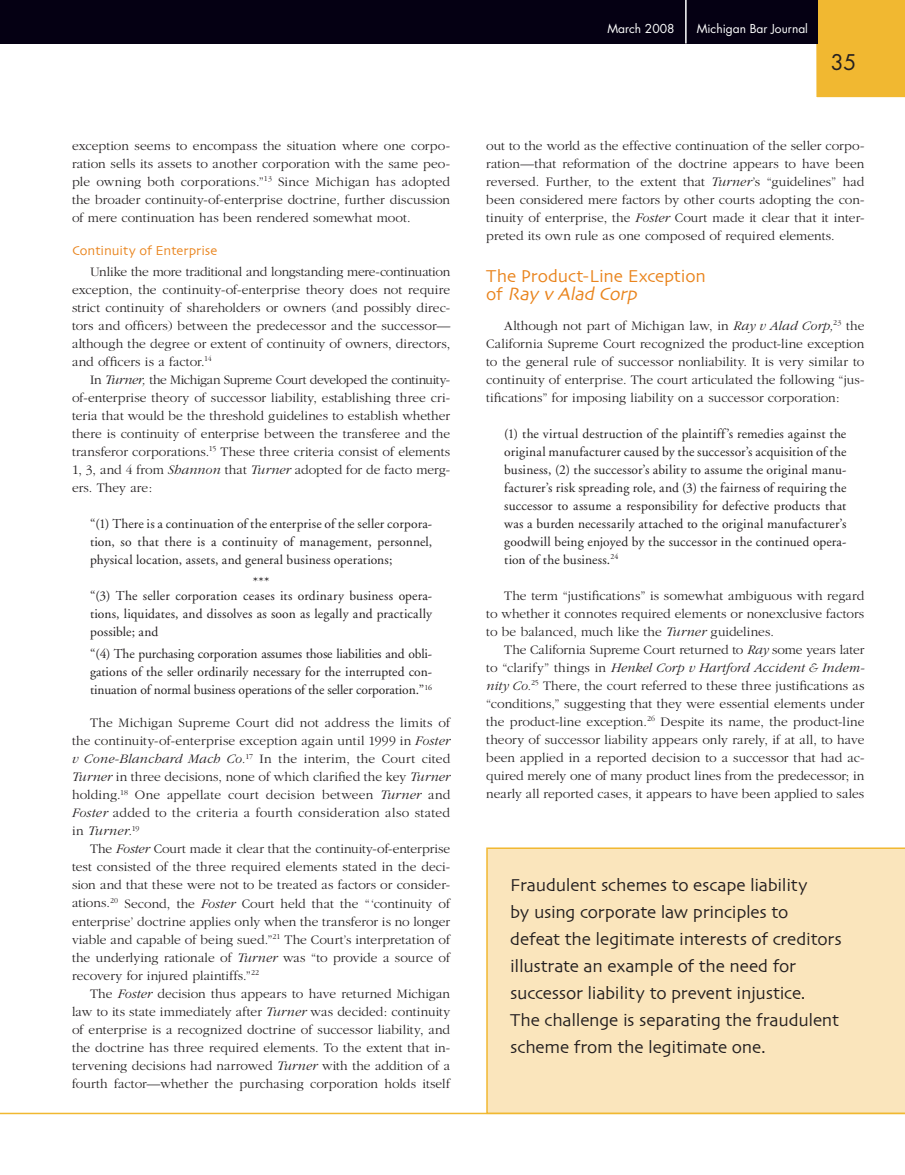
<style>
.page{position:relative;width:905px;height:1175px;background:#fff}
.page>*{position:absolute;margin:0;border:0;box-sizing:border-box;transform-origin:0 0}
.t1{font:21px "Futura";color:#231f20}
.t2{font:italic 18.75px "Skia";color:#e9841d}
.t3{font:18px/27px "Skia";letter-spacing:-.015em;color:#231f20}
.t4{font:18px "Skia";letter-spacing:-.005em;color:#e9841d}
.t5{font:300 13.5px/18px "Garamond";letter-spacing:.005em;color:#231f20;text-align:justify}
.t6{font:13.5px/18px "Adobe Garamond";letter-spacing:.005em;color:#231f20;text-align:justify}
.t7{font:13.5px "Skia";color:#e9841d}
.t8{font:12px "Futura";color:#fff}
.s1{font-style:italic}
.s2{font-style:normal;font-size:18px}
</style>
<div class="page">
<div style="left:816px;top:0;width:88px;height:98px;background:#f1b831"></div>
<div style="left:0;top:0;width:817px;height:44px;background:#050013"></div>
<hr style="left:685px;top:0;width:1px;height:44px;background:#fff">
<div style="left:486px;top:847px;width:418px;height:267px;background:#fae5bc"></div>
<p class="t5" style="left:72px;top:137px;width:380px">exception seems to encompass the situation where one corpo&shy;ration sells its assets to another corporation with the same peo&shy;ple owning both corporations.”<sup>13</sup> Since Michigan has adopted the broader continuity-of-enterprise doctrine, further discussion of mere continuation has been rendered somewhat moot.</p>
<p class="t7" style="left:72px;top:242px;width:147px">Continuity of Enterprise</p>
<p class="t5" style="left:72px;top:263px;width:380px;text-indent:18px">Unlike the more traditional and longstanding mere-continuation exception, the continuity-of-enterprise theory does not require strict continuity of shareholders or owners (and possibly direc&shy;tors and officers) between the predecessor and the successor— although the degree or extent of continuity of owners, directors, and officers is a factor.<sup>14</sup></p>
<p class="t5" style="left:72px;top:371px;width:380px;text-indent:18px">In <span class="s1">Turner,</span> the Michigan Supreme Court developed the continuity&shy;of-enterprise theory of successor liability, establishing three cri&shy;teria that would be the threshold guidelines to establish whether there is continuity of enterprise between the transferee and the transferor corporations.<sup>15</sup> These three criteria consist of elements 1, 3, and 4 from <span class="s1">Shannon</span> that <span class="s1">Turner</span> adopted for de facto merg&shy;ers. They are:</p>
<p class="t6" style="left:90px;top:515px;width:344px">“(1) There is a continuation of the enterprise of the seller corpora&shy;tion, so that there is a continuity of management, personnel, physical location, assets, and general business operations;</p>
<p class="t6" style="left:90px;top:575px;width:343px;line-height:13.5px;text-align:center">***<br>“(3) The seller corporation ceases its ordinary business opera-</p>
<p class="t6" style="left:90px;top:605px;width:343px">tions, liquidates, and dissolves as soon as legally and practically possible; and</p>
<p class="t6" style="left:90px;top:645px;width:344px">“(4) The purchasing corporation assumes those liabilities and obli&shy;gations of the seller ordinarily necessary for the interrupted con&shy;tinuation of normal business operations of the seller corporation.”<sup>16</sup></p>
<p class="t5" style="left:72px;top:714px;width:380px;text-indent:18px">The Michigan Supreme Court did not address the limits of the continuity-of-enterprise exception again until 1999 in <span class="s1">Foster v Cone-Blanchard Mach Co.</span><sup>17</sup> In the interim, the Court cited <span class="s1">Turner</span> in three decisions, none of which clarified the key <span class="s1">Turner </span>holding.<sup>18</sup> One appellate court decision between <span class="s1">Turner</span> and <span class="s1">Foster</span> added to the criteria a fourth consideration also stated in <span class="s1">Turner.</span><sup>19</sup></p>
<p class="t5" style="left:72px;top:840px;width:380px;text-indent:18px">The <span class="s1">Foster</span> Court made it clear that the continuity-of-enterprise test consisted of the three required elements stated in the deci&shy;sion and that these were not to be treated as factors or consider&shy;ations.<sup>20</sup> Second, the <span class="s1">Foster</span> Court held that the “‘continuity of enterprise’ doctrine applies only when the transferor is no longer viable and capable of being sued.”<sup>21</sup> The Court’s interpretation of the underlying rationale of <span class="s1">Turner</span> was “to provide a source of recovery for injured plaintiffs.”<sup>22</sup></p>
<p class="t5" style="left:72px;top:984px;width:380px;text-indent:18px">The <span class="s1">Foster</span> decision thus appears to have returned Michigan law to its state immediately after <span class="s1">Turner</span> was decided: continuity of enterprise is a recognized doctrine of successor liability, and the doctrine has three required elements. To the extent that in&shy;tervening decisions had narrowed <span class="s1">Turner</span> with the addition of a fourth factor—whether the purchasing corporation holds itself</p>
<p class="t8" style="left:586px;top:21px;width:57px">September</p>
<p class="t8" style="left:667px;top:21px;width:9px">7</p>
<p class="t8" style="left:607px;top:21px;width:69px">March 2008</p>
<p class="t8" style="left:696px;top:21px;width:113px">Michigan Bar Journal</p>
<h1 class="t1" style="left:830px;top:48px;width:27px">35</h1>
<p class="t5" style="left:486px;top:137px;width:379px">out to the world as the effective continuation of the seller corpo&shy;ration—that reformation of the doctrine appears to have been reversed. Further, to the extent that <span class="s1">Turner</span>’s “guidelines” had been considered mere factors by other courts adopting the con&shy;tinuity of enterprise, the <span class="s1">Foster</span> Court made it clear that it inter&shy;preted its own rule as one composed of required elements.</p>
<h3 class="t4" style="left:486px;top:265px;width:221px">The Product-Line Exception</h3>
<h2 class="t2" style="left:486px;top:282px;width:157px"><span class="s2">o f</span> Ray v Alad Corp</h2>
<p class="t5" style="left:486px;top:317px;width:379px;text-indent:18px">Although not part of Michigan law, in <span class="s1">Ray v Alad Corp,</span><sup>23</sup> the California Supreme Court recognized the product-line exception to the general rule of successor nonliability. It is very similar to continuity of enterprise. The court articulated the following “jus&shy;tifications” for imposing liability on a successor corporation:</p>
<p class="t6" style="left:504px;top:425px;width:343px">(1) the virtual destruction of the plaintiff’s remedies against the original manufacturer caused by the successor’s acquisition of the business, (2) the successor’s ability to assume the original manu&shy;facturer’s risk spreading role, and (3) the fairness of requiring the successor to assume a responsibility for defective products that was a burden necessarily attached to the original manufacturer’s goodwill being enjoyed by the successor in the continued opera&shy;tion of the business.<sup>24</sup></p>
<p class="t5" style="left:486px;top:587px;width:379px;text-indent:18px">The term “justifications” is somewhat ambiguous with regard to whether it connotes required elements or nonexclusive factors to be balanced, much like the <span class="s1">Turner</span> guidelines.</p>
<p class="t5" style="left:486px;top:641px;width:380px;text-indent:18px">The California Supreme Court returned to <span class="s1">Ray</span> some years later to “clarify” things in <span class="s1">Henkel Corp v Hartford Accident &amp; Indem&shy;nity Co.</span><sup>25</sup> There, the court referred to these three justifications as “conditions,” suggesting that they were essential elements under the product-line exception.<sup>26</sup> Despite its name, the product-line theory of successor liability appears only rarely, if at all, to have been applied in a reported decision to a successor that had ac&shy;quired merely one of many product lines from the predecessor; in nearly all reported cases, it appears to have been applied to sales</p>
<p class="t3" style="left:510px;top:872px;width:333px">Fraudulent schemes to escape liability<br>by using corporate law principles to defeat the legitimate interests of creditors illustrate an example of the need for successor liability to prevent injustice.<br>The challenge is separating the fraudulent scheme from the legitimate one.</p>
</div>
